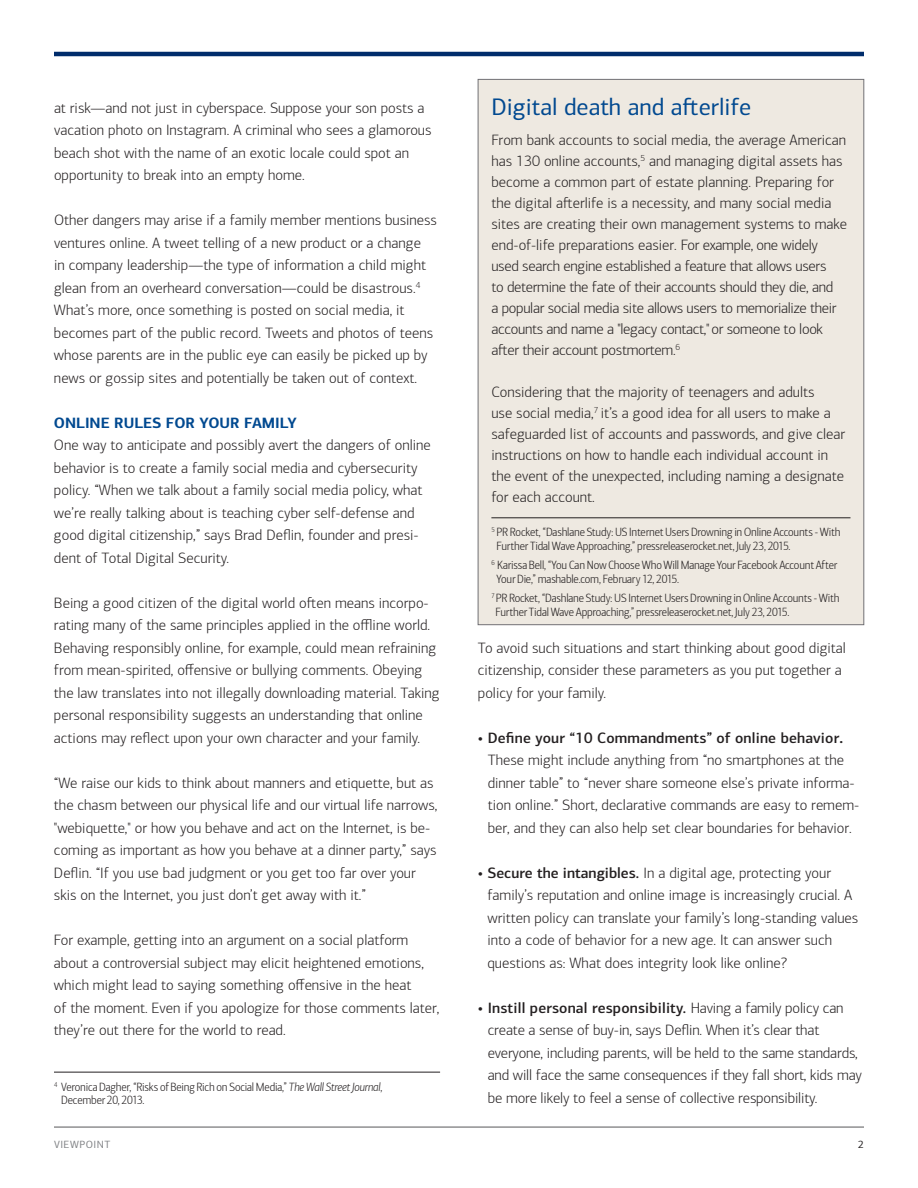
<style>
.page{position:relative;width:918px;height:1188px;background:#fff}
.page>*{position:absolute;margin:0;border:0;box-sizing:border-box;transform-origin:0 0}
.t1{font:24px "Connections";color:#014990}
.t2{font:300 15px/22.5px "Connections";color:#231f20}
.t3{font:700 15px "Connections";color:#014990}
.t4{font:300 12px/13.5px "Connections Cond";letter-spacing:-.01em;color:#231f20}
.t5{font:10.5px "Connections";letter-spacing:.05em;color:#808285}
.t6{font:10.5px "Connections";color:#231f20}
.s1{font-style:italic}
.s2{font-weight:500}
.s3{font-weight:700}
</style>
<div class="page">
<hr style="left:54px;top:52px;width:810px;height:4px;background:#002c6b">
<hr style="left:54px;top:1127px;width:810px;height:1px;background:#57585a">
<hr style="left:54px;top:1072px;width:386px;height:1px;background:#231f20">
<div style="left:478px;top:79px;width:386px;height:546px;background:#eee9e1;border:1px solid #717074"></div>
<hr style="left:491px;top:517px;width:359px;height:1px;background:#231f20">
<p class="t2" style="left:54px;top:96px;width:379px">at risk—and not just in cyberspace. Suppose your son posts a vacation photo on Instagram. A criminal who sees a glamorous beach shot with the name of an exotic locale could spot an opportunity to break into an empty home.</p>
<p class="t2" style="left:54px;top:209px;width:385px">Other dangers may arise if a family member mentions business ventures online. A tweet telling of a new product or a change<br>in company leadership—the type of information a child might glean from an overheard conversation—could be disastrous.<sup>4<br></sup>What’s more, once something is posted on social media, it becomes part of the public record. Tweets and photos of teens whose parents are in the public eye can easily be picked up by news or gossip sites and potentially be taken out of context.</p>
<p class="t3" style="left:54px;top:413px;width:244px">ONLINE RULES FOR YOUR FAMILY</p>
<p class="t2" style="left:54px;top:434px;width:378px">One way to anticipate and possibly avert the dangers of online behavior is to create a family social media and cybersecurity policy. “When we talk about a family social media policy, what we’re really talking about is teaching cyber self-defense and good digital citizenship,” says Brad Deflin, founder and presi&shy;dent of Total Digital Security.</p>
<p class="t2" style="left:54px;top:591px;width:387px">Being a good citizen of the digital world often means incorpo&shy;rating many of the same principles applied in the offline world.<br>Behaving responsibly online, for example, could mean refraining from mean-spirited, offensive or bullying comments. Obeying the law translates into not illegally downloading material. Taking personal responsibility suggests an understanding that online actions may reflect upon your own character and your family.</p>
<p class="t2" style="left:54px;top:771px;width:385px">“We raise our kids to think about manners and etiquette, but as the chasm between our physical life and our virtual life narrows, "webiquette," or how you behave and act on the Internet, is be&shy;coming as important as how you behave at a dinner party,” says Deflin. “If you use bad judgment or you get too far over your skis on the Internet, you just don’t get away with it.”</p>
<p class="t2" style="left:54px;top:929px;width:387px">For example, getting into an argument on a social platform about a controversial subject may elicit heightened emotions, which might lead to saying something offensive in the heat<br>of the moment. Even if you apologize for those comments later, they’re out there for the world to read.</p>
<p class="t4" style="left:61px;top:1080px;width:323px;text-indent:-7px"><sup>4</sup> Veronica Dagher, “Risks of Being Rich on Social Media,” <span class="s1">The Wall Street Journal</span>,<br>December 20, 2013.</p>
<h1 class="t1" style="left:491px;top:92px;width:261px">Digital death and afterlife</h1>
<p class="t2" style="left:491px;top:129px;width:357px;line-height:21px">From bank accounts to social media, the average American has 130 online accounts,<sup>5</sup> and managing digital assets has become a common part of estate planning. Preparing for the digital afterlife is a necessity, and many social media sites are creating their own management systems to make end-of-life preparations easier. For example, one widely used search engine established a feature that allows users<br>to determine the fate of their accounts should they die, and<br>a popular social media site allows users to memorialize their accounts and name a "legacy contact,"or someone to look after their account postmortem.<sup>6</sup></p>
<p class="t2" style="left:491px;top:381px;width:355px;line-height:21px">Considering that the majority of teenagers and adults<br>use social media,<sup>7</sup> it’s a good idea for all users to make a safeguarded list of accounts and passwords, and give clear instructions on how to handle each individual account in the event of the unexpected, including naming a designate for each account.</p>
<p class="t4" style="left:497px;top:526px;width:345px;text-indent:-5px"><sup>5</sup> PR Rocket, “Dashlane Study: US Internet Users Drowning in Online Accounts - With<br>Further Tidal Wave Approaching,” pressreleaserocket.net, July 23, 2015.</p>
<p class="t4" style="left:497px;top:559px;width:342px;text-indent:-5px"><sup>6</sup> Karissa Bell, “You Can Now Choose Who Will Manage Your Facebook Account After<br>Your Die,” mashable.com, February 12, 2015.</p>
<p class="t4" style="left:495px;top:592px;width:346px;text-indent:-4px"><sup>7</sup> PR Rocket, “Dashlane Study: US Internet Users Drowning in Online Accounts - With<br>Further Tidal Wave Approaching,” pressreleaserocket.net, July 23, 2015.</p>
<p class="t2" style="left:478px;top:636px;width:370px">To avoid such situations and start thinking about good digital citizenship, consider these parameters as you put together a policy for your family.</p>
<p class="t2" style="left:488px;top:726px;width:373px;text-indent:-10px"><span class="s2">• Define your “10 Commandments” of online behavior</span><span class="s3">.<br></span>These might include anything from “no smartphones at the dinner table” to “never share someone else’s private informa&shy;tion online.” Short, declarative commands are easy to remem&shy;ber, and they can also help set clear boundaries for behavior.</p>
<p class="t2" style="left:487px;top:861px;width:372px;text-indent:-10px"><span class="s2">• Secure the intangibles.</span> In a digital age, protecting your family’s reputation and online image is increasingly crucial. A written policy can translate your family’s long-standing values into a code of behavior for a new age. It can answer such questions as: What does integrity look like online?</p>
<p class="t2" style="left:488px;top:996px;width:376px;text-indent:-10px"><span class="s2">• Instill personal responsibility.</span> Having a family policy can create a sense of buy-in, says Deflin. When it’s clear that everyone, including parents, will be held to the same standards, and will face the same consequences if they fall short, kids may be more likely to feel a sense of collective responsibility.</p>
<p class="t5" style="left:54px;top:1138px;width:58px">VIEWPOINT</p>
<p class="t6" style="left:858px;top:1138px;width:7px">2</p>
</div>
